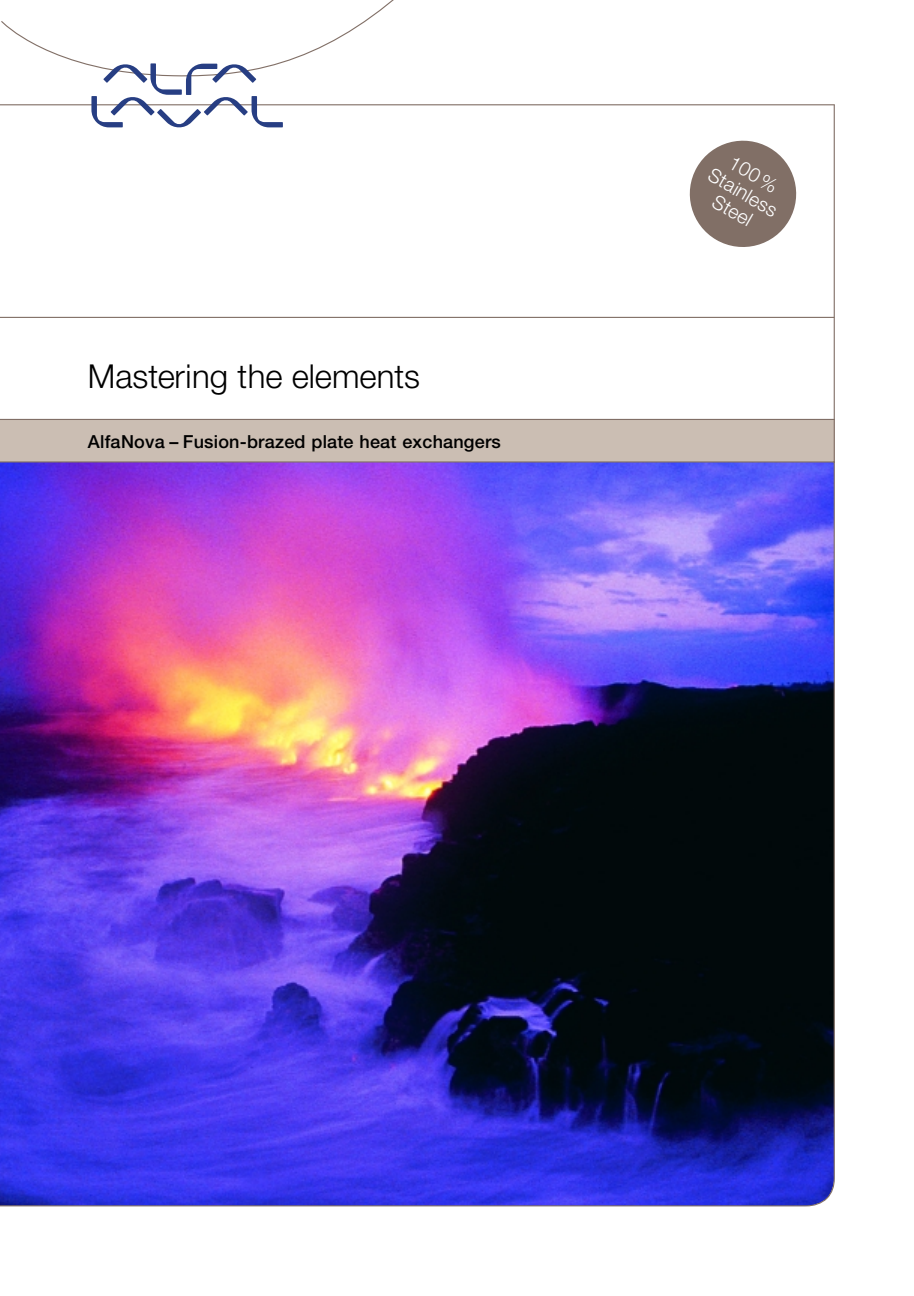
<style>
.page{position:relative;width:914px;height:1296px;background:#fff}
.page>*{position:absolute;margin:0;border:0;box-sizing:border-box;transform-origin:0 0}
.t1{font:300 33px "Helvetica Neue";color:#000}
.t2{font:300 19.5px/21px "Helvetica Neue";color:#fff;text-align:center}
.t3{font:500 18px "Helvetica Neue";letter-spacing:.01em;color:#000}
</style>
<div class="page">
<svg style="left:1px;top:0;width:393px;height:104px"></svg>
<img style="left:0;top:104px;width:835px;height:1103px">
<h1 class="t1" style="left:88px;top:365px;width:334px">Mastering the elements</h1>
<p class="t3" style="left:88px;top:435px;width:414px">AlfaNova – Fusion-brazed plate heat exchangers</p>
<p class="t2" style="left:724px;top:147px;width:78px;rotate:30deg">100%<br>Stainless<br>Steel</p>
</div>
